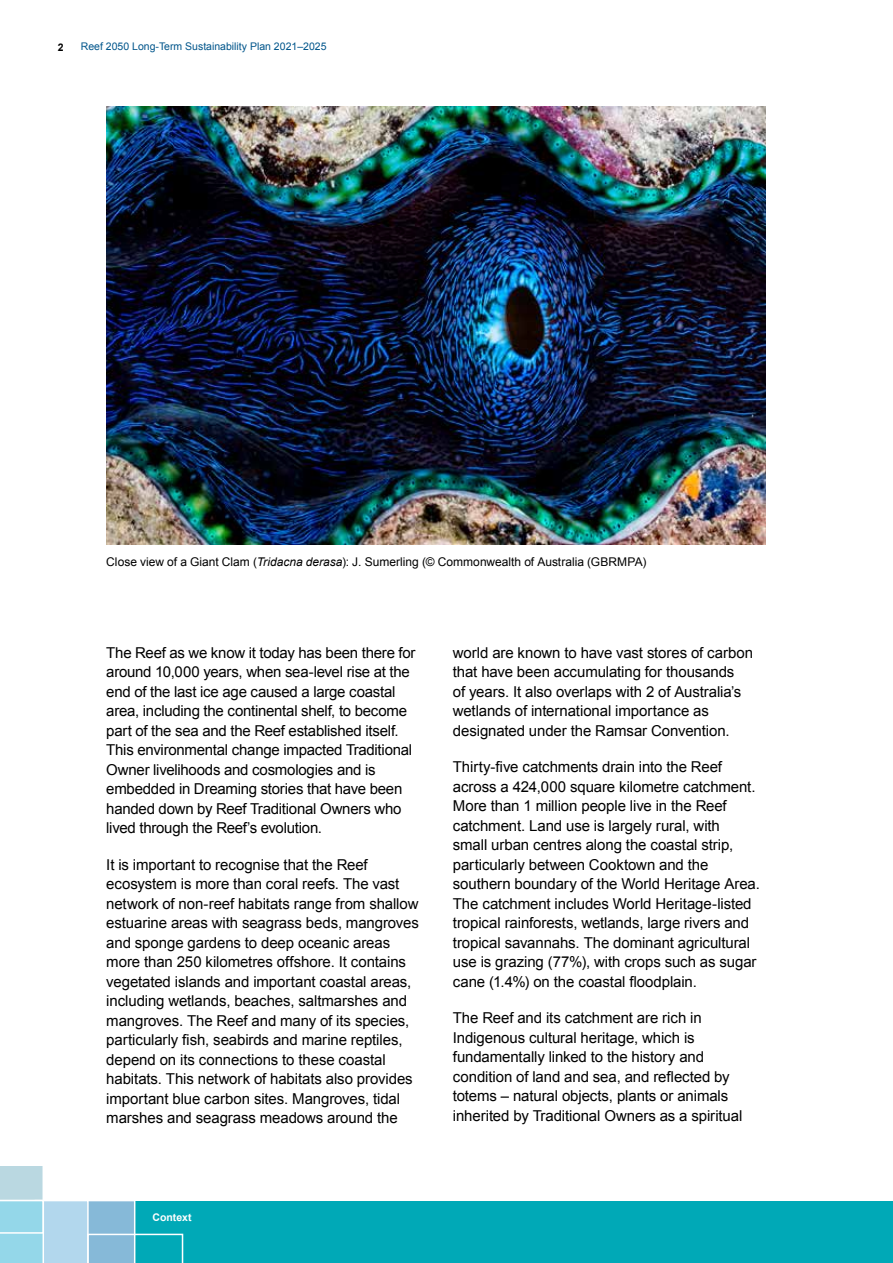
<style>
.page{position:relative;width:893px;height:1263px;background:#fff}
.page>*{position:absolute;margin:0;border:0;box-sizing:border-box;transform-origin:0 0}
.Text{font:15px/19.5px "Arial";letter-spacing:-.01em;color:#000}
.t1{font:12px "Arial";color:#000}
.t2{font:10.5px "Arial";color:#00558b}
.t3{font:700 10.5px "Arial";color:#fff}
.t4{font:700 10.5px "Arial";color:#000}
.s1{font-style:italic}
</style>
<div class="page">
<div style="left:85px;top:1201px;width:808px;height:62px;background:#00a9b7"></div>
<svg style="left:0;top:1166px;width:184px;height:97px"></svg>
<img style="left:106px;top:106px;width:659px;height:438px">
<p class="t4" style="left:58px;top:41px;width:7px">2</p>
<p class="t2" style="left:81px;top:40px;width:247px">Reef 2050 Long-Term Sustainability Plan 2021–2025</p>
<p class="t1" style="left:106px;top:554px;width:542px">Close view of a Giant Clam (<span class="s1">Tridacna derasa</span>): J. Sumerling (© Commonwealth of Australia (GBRMPA)</p>
<p class="Text" style="left:106px;top:643px;width:311px">The Reef as we know it today has been there for around 10,000 years, when sea-level rise at the end of the last ice age caused a large coastal area, including the continental shelf, to become part of the sea and the Reef established itself.<br>This environmental change impacted Traditional Owner livelihoods and cosmologies and is embedded in Dreaming stories that have been handed down by Reef Traditional Owners who lived through the Reef’s evolution.</p>
<p class="Text" style="left:106px;top:855px;width:314px">It is important to recognise that the Reef ecosystem is more than coral reefs. The vast network of non-reef habitats range from shallow estuarine areas with seagrass beds, mangroves and sponge gardens to deep oceanic areas more than 250 kilometres offshore. It contains vegetated islands and important coastal areas, including wetlands, beaches, saltmarshes and mangroves. The Reef and many of its species, particularly fish, seabirds and marine reptiles, depend on its connections to these coastal habitats. This network of habitats also provides important blue carbon sites. Mangroves, tidal marshes and seagrass meadows around the</p>
<p class="Text" style="left:453px;top:643px;width:302px">world are known to have vast stores of carbon that have been accumulating for thousands<br>of years. It also overlaps with 2 of Australia’s wetlands of international importance as designated under the Ramsar Convention.</p>
<p class="Text" style="left:453px;top:757px;width:308px">Thirty-five catchments drain into the Reef across a 424,000 square kilometre catchment.<br>More than 1 million people live in the Reef catchment. Land use is largely rural, with<br>small urban centres along the coastal strip, particularly between Cooktown and the southern boundary of the World Heritage Area.<br>The catchment includes World Heritage-listed tropical rainforests, wetlands, large rivers and tropical savannahs. The dominant agricultural use is grazing (77%), with crops such as sugar cane (1.4%) on the coastal floodplain.</p>
<p class="Text" style="left:453px;top:1008px;width:291px">The Reef and its catchment are rich in Indigenous cultural heritage, which is fundamentally linked to the history and condition of land and sea, and reflected by totems – natural objects, plants or animals inherited by Traditional Owners as a spiritual</p>
<p class="t3" style="left:152px;top:1211px;width:41px">Context</p>
</div>
